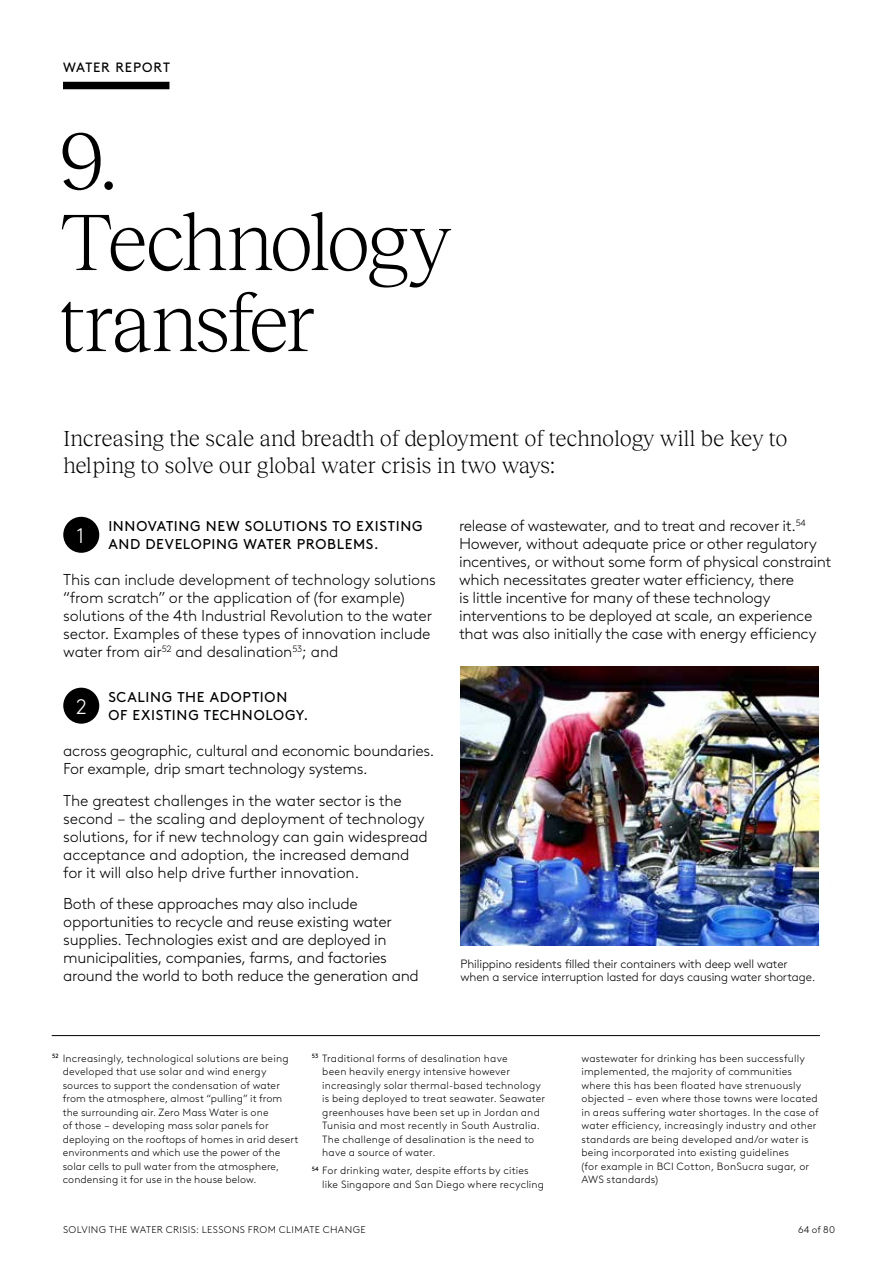
<style>
.page{position:relative;width:893px;height:1263px;background:#fff}
.page>*{position:absolute;margin:0;border:0;box-sizing:border-box;transform-origin:0 0}
.t1{font:300 82.5px/81px "Reckless Neue";letter-spacing:-.05em;color:#000}
.t2{font:300 22.5px/27px "Reckless Neue";letter-spacing:-.01em;color:#000}
.t3{font:300 21px "Brown Std";color:#fff}
.t4{font:300 15.75px/18px "Brown LL";letter-spacing:-.02em;color:#000}
.t5{font:14.25px/18px "Brown Std";letter-spacing:.045em;color:#000}
.t6{font:13.5px "Brown Std";letter-spacing:.06em;color:#000}
.t7{font:300 12px/13.5px "Brown Std";letter-spacing:-.01em;color:#000}
.t8{font:300 10.5px/13.5px "Brown LL";letter-spacing:.015em;color:#000}
.t9{font:300 9.75px "Brown LL";letter-spacing:.035em;color:#000}
</style>
<div class="page">
<div style="left:63px;top:82px;width:106px;height:7px;background:#000"></div>
<hr style="left:52px;top:1035px;width:768px;height:1px;background:#000">
<div style="left:63px;top:517px;width:36px;height:36px;background:#000;border-radius:50%"></div>
<div style="left:63px;top:688px;width:36px;height:36px;background:#000;border-radius:50%"></div>
<img style="left:460px;top:666px;width:358px;height:279px">
<p class="t6" style="left:63px;top:59px;width:108px">WATER REPORT</p>
<h1 class="t1" style="left:59px;top:115px;width:394px">9.<br>Technology transfer</h1>
<h2 class="t2" style="left:63px;top:423px;width:726px">Increasing the scale and breadth of deployment of technology will be key to helping to solve our global water crisis in two ways:</h2>
<h3 class="t5" style="left:108px;top:517px;width:316px">INNOVATING NEW SOLUTIONS TO EXISTING<br>AND DEVELOPING WATER PROBLEMS.</h3>
<p class="t4" style="left:63px;top:570px;width:374px">This can include development of technology solutions “from scratch” or the application of (for example) solutions of the 4th Industrial Revolution to the water sector. Examples of these types of innovation include water from air<sup>52</sup> and desalination<sup>53</sup>; and</p>
<h3 class="t5" style="left:108px;top:688px;width:202px">SCALING THE ADOPTION<br>OF EXISTING TECHNOLOGY.</h3>
<h3 class="t4" style="left:63px;top:741px;width:373px">across geographic, cultural and economic boundaries.<br>For example, drip smart technology systems.</h3>
<p class="t4" style="left:63px;top:790px;width:366px">The greatest challenges in the water sector is the second – the scaling and deployment of technology solutions, for if new technology can gain widespread acceptance and adoption, the increased demand for it will also help drive further innovation.</p>
<p class="t4" style="left:63px;top:894px;width:357px">Both of these approaches may also include opportunities to recycle and reuse existing water supplies. Technologies exist and are deployed in municipalities, companies, farms, and factories around the world to both reduce the generation and</p>
<h3 class="t3" style="left:77px;top:523px;width:9px">1</h3>
<h3 class="t3" style="left:76px;top:694px;width:12px">2</h3>
<p class="t4" style="left:459px;top:516px;width:374px">release of wastewater, and to treat and recover it.<sup>54<br></sup>However, without adequate price or other regulatory incentives, or without some form of physical constraint which necessitates greater water efficiency, there<br>is little incentive for many of these technology interventions to be deployed at scale, an experience that was also initially the case with energy efficiency</p>
<p class="t7" style="left:460px;top:957px;width:356px">Philippino residents filled their containers with deep well water when a service interruption lasted for days causing water shortage.</p>
<p class="t8" style="left:63px;top:1050px;width:237px;text-indent:-11px"><sup>52</sup> Increasingly, technological solutions are being developed that use solar and wind energy sources to support the condensation of water from the atmosphere, almost “pulling” it from the surrounding air. Zero Mass Water is one<br>of those – developing mass solar panels for deploying on the rooftops of homes in arid desert environments and which use the power of the solar cells to pull water from the atmosphere, condensing it for use in the house below.</p>
<p class="t8" style="left:322px;top:1050px;width:224px;text-indent:-11px"><sup>53</sup> Traditional forms of desalination have<br>been heavily energy intensive however increasingly solar thermal-based technology is being deployed to treat seawater. Seawater greenhouses have been set up in Jordan and Tunisia and most recently in South Australia.<br>The challenge of desalination is the need to have a source of water.</p>
<p class="t8" style="left:322px;top:1163px;width:223px;text-indent:-11px"><sup>54</sup> For drinking water, despite efforts by cities like Singapore and San Diego where recycling</p>
<p class="t8" style="left:581px;top:1050px;width:239px">wastewater for drinking has been successfully implemented, the majority of communities where this has been floated have strenuously objected – even where those towns were located in areas suffering water shortages. In the case of water efficiency, increasingly industry and other standards are being developed and/or water is being incorporated into existing guidelines<br>(for example in BCI Cotton, BonSucra sugar, or AWS standards)</p>
<p class="t9" style="left:63px;top:1223px;width:304px">SOLVING THE WATER CRISIS: LESSONS FROM CLIMATE CHANGE</p>
<p class="t9" style="left:798px;top:1223px;width:39px">64 of 80</p>
</div>
